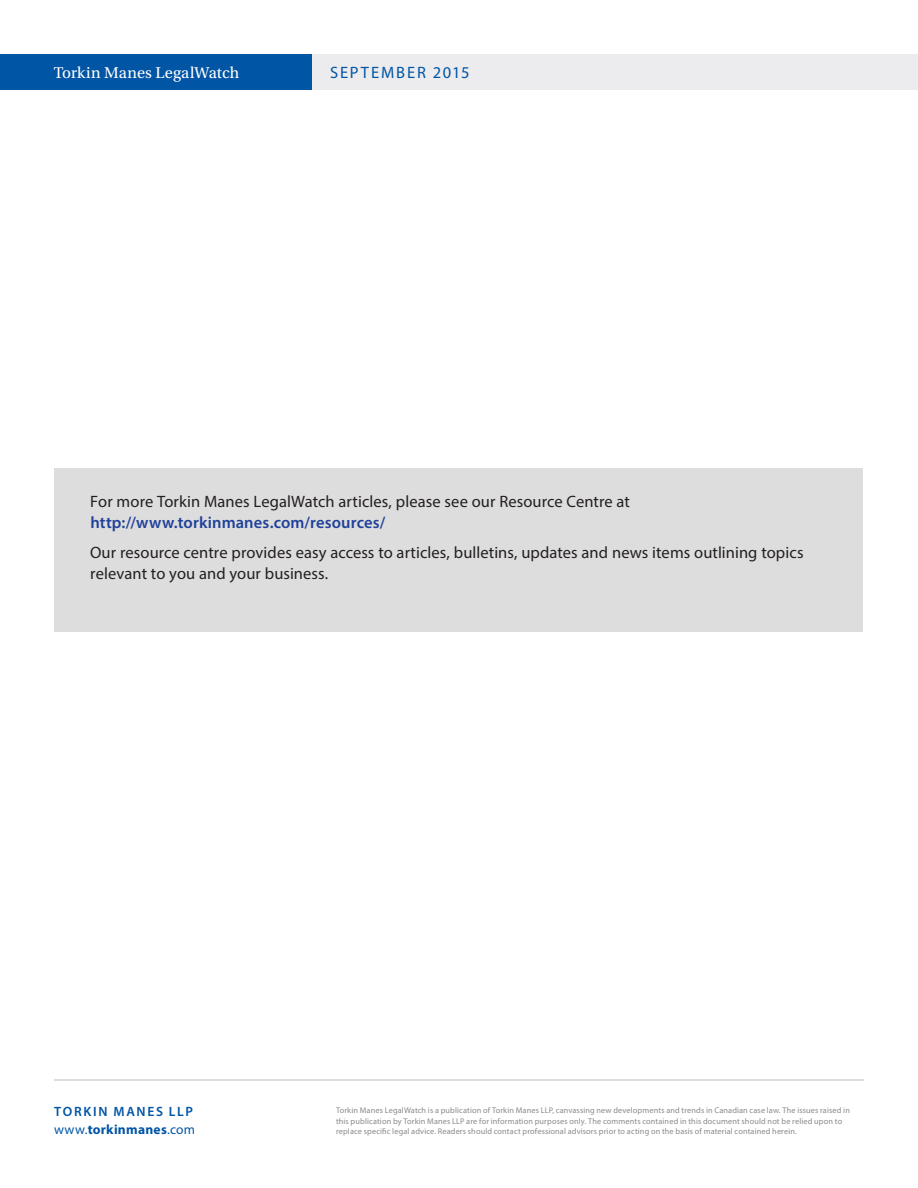
<style>
.page{position:relative;width:918px;height:1188px;background:#fff}
.page>*{position:absolute;margin:0;border:0;box-sizing:border-box;transform-origin:0 0}
.Body{font:16.5px/21px "Myriad Pro";letter-spacing:.005em;color:#231f20}
.t1{font:16.5px "Utopia Std";letter-spacing:.005em;color:#fff}
.t2{font:16.5px "Myriad Pro";letter-spacing:.11em;color:#0155a5}
.t3{font:600 13.5px/18px "Myriad Pro";letter-spacing:.13em;color:#0155a5}
.t4{font:8.25px/10.5px "Myriad Pro";letter-spacing:.015em;color:#87898c}
.s1{font-weight:600;color:#20419a}
.s2{font-weight:400}
.s3{font-weight:700}
</style>
<div class="page">
<div style="left:312px;top:54px;width:606px;height:36px;background:#ececee"></div>
<div style="left:0;top:54px;width:312px;height:36px;background:#0155a5"></div>
<hr style="left:54px;top:1080px;width:810px;height:1px;background:#bcbdc0">
<div style="left:55px;top:468px;width:808px;height:164px;background:#dedddd"></div>
<h1 class="t1" style="left:54px;top:64px;width:187px">Torkin Manes LegalWatch</h1>
<h1 class="t2" style="left:330px;top:62px;width:141px">SEPTEMBER 2015</h1>
<p class="Body" style="left:90px;top:491px;width:541px">For more Torkin Manes LegalWatch articles, please see our Resource Centre at <span class="s1">http://www.torkinmanes.com/resources/</span></p>
<p class="Body" style="left:90px;top:542px;width:715px">Our resource centre provides easy access to articles, bulletins, updates and news items outlining topics relevant to you and your business.</p>
<h2 class="t3" style="left:54px;top:1102px;width:142px">TORKIN MANES LLP <span class="s2">www.</span><span class="s3">torkinmanes</span><span class="s2">.com</span></h2>
<p class="t4" style="left:336px;top:1105px;width:515px">Torkin Manes LegalWatch is a publication of Torkin Manes LLP, canvassing new developments and trends in Canadian case law. The issues raised in this publication by Torkin Manes LLP are for information purposes only. The comments contained in this document should not be relied upon to replace specific legal advice. Readers should contact professional advisors prior to acting on the basis of material contained herein.</p>
</div>
